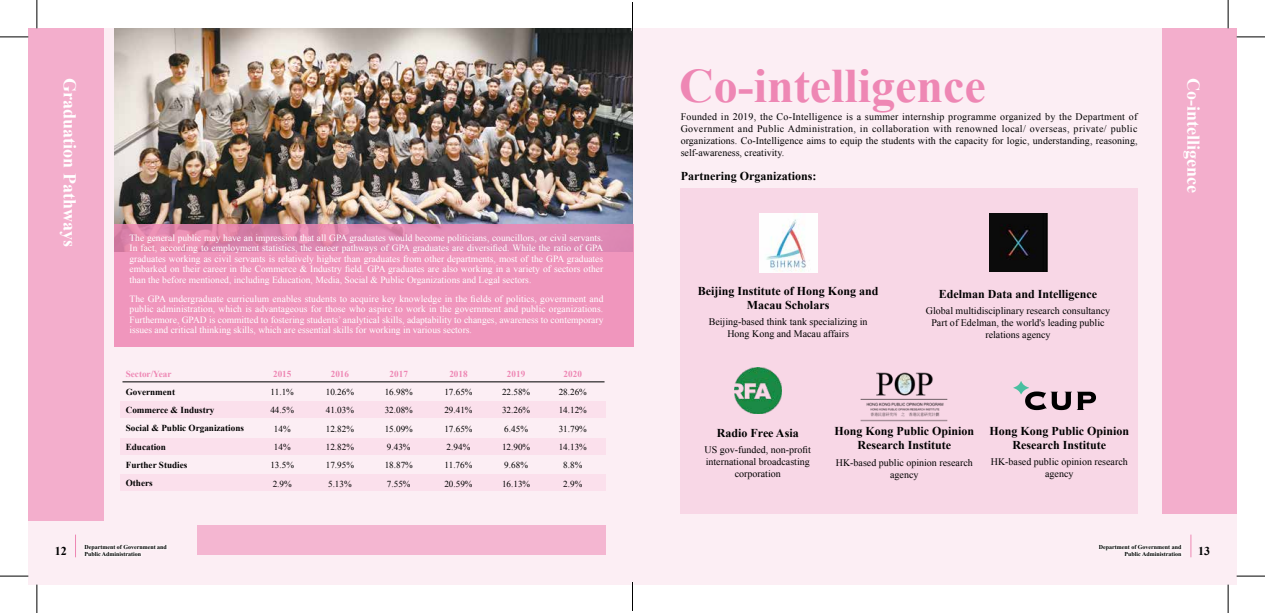
<style>
.page{position:relative;width:1265px;height:613px;background:#fff}
.page>*{position:absolute;margin:0;border:0;box-sizing:border-box;transform-origin:0 0}
.t1{font:700 48px "Times New Roman";color:#ee87b4}
.t2{font:700 18px "Times New Roman";color:#fff}
.t3{font:700 12px/14px "Times New Roman";color:#000;text-align:center}
.t4{font:10px/12px "Times New Roman";color:#000;text-align:center}
.t5{font:9.5px/10.5px "Times New Roman";color:#fff;text-align:justify}
.t6{font:9.1px/18.3px "Times New Roman";color:#000}
.t7{font:700 9.1px/18.3px "Times New Roman";color:#000}
.t8{font:700 9.1px "Times New Roman";color:#ee87b4}
.t9{font:700 6px/6.9px "Times New Roman";color:#000}
</style>
<div class="page">
<div style="left:28px;top:28px;width:1208px;height:556px;background:#fceef4"></div>
<img style="left:114px;top:28px;width:518px;height:196px">
<div style="left:197px;top:524px;width:408px;height:30px;background:#f4b6d1"></div>
<div style="left:1161px;top:28px;width:75px;height:485px;background:#f3aecc"></div>
<div style="left:680px;top:188px;width:457px;height:325px;background:#f8d7e6"></div>
<svg style="left:1013px;top:381px;width:82px;height:29px"></svg>
<img style="left:860px;top:372px;width:88px;height:50px">
<img style="left:735px;top:367px;width:46px;height:47px">
<img style="left:989px;top:214px;width:58px;height:58px">
<img style="left:759px;top:214px;width:58px;height:58px">
<svg style="left:75px;top:534px;width:1px;height:23px"></svg>
<svg style="left:1190px;top:534px;width:1px;height:23px"></svg>
<div style="left:83px;top:543px;width:85px;height:14px;background:#fcf5f8"></div>
<div style="left:1097px;top:543px;width:85px;height:14px;background:#fcf5f8"></div>
<svg style="left:114px;top:224px;width:519px;height:122px;background:#ec93ba"></svg>
<div style="left:28px;top:28px;width:76px;height:492px;background:#f3aecc"></div>
<div style="left:120px;top:474px;width:485px;height:17px;background:#fbe0ec"></div>
<div style="left:120px;top:437px;width:485px;height:17px;background:#fbe0ec"></div>
<div style="left:120px;top:401px;width:485px;height:16px;background:#fbe0ec"></div>
<hr style="left:122px;top:381px;width:482px;height:1px;background:#000">
<svg style="left:0;top:37px;width:28px;height:1px"></svg>
<svg style="left:1236px;top:37px;width:28px;height:1px"></svg>
<svg style="left:0;top:575px;width:28px;height:1px"></svg>
<svg style="left:1236px;top:575px;width:28px;height:1px"></svg>
<svg style="left:37px;top:0;width:1px;height:28px"></svg>
<svg style="left:37px;top:584px;width:1px;height:28px"></svg>
<svg style="left:1227px;top:0;width:1px;height:28px"></svg>
<svg style="left:1227px;top:584px;width:1px;height:28px"></svg>
<hr style="left:631px;top:10px;width:2px;height:21px;background:#fff">
<hr style="left:631px;top:581px;width:2px;height:22px;background:#fff">
<svg style="left:632px;top:3px;width:1px;height:28px"></svg>
<svg style="left:632px;top:581px;width:1px;height:29px"></svg>
<h2 class="t2" style="left:82px;top:78px;width:170px;rotate:90deg">Graduation Pathways</h2>
<p class="t5" style="left:129px;top:232px;width:475px">The general public may have an impression that all GPA graduates would become politicians, councillors, or civil servants.<br>In fact, according to employment statistics, the career pathways of GPA graduates are diversified. While the ratio of GPA graduates working as civil servants is relatively higher than graduates from other departments, most of the GPA graduates embarked on their career in the Commerce &amp; Industry field. GPA graduates are also working in a variety of sectors other than the before mentioned, including Education, Media, Social &amp; Public Organizations and Legal sectors.</p>
<p class="t5" style="left:129px;top:293px;width:475px">The GPA undergraduate curriculum enables students to acquire key knowledge in the fields of politics, government and public administration, which is advantageous for those who aspire to work in the government and public organizations.<br>Furthermore, GPAD is committed to fostering students’ analytical skills, adaptability to changes, awareness to contemporary issues and critical thinking skills, which are essential skills for working in various sectors.</p>
<p class="t8" style="left:563px;top:367px;width:20px">2020</p>
<p class="t6" style="left:558px;top:382px;width:30px;text-align:center">28.26%<br>14.12%<br>31.79%<br>14.13%<br>8.8%<br>2.9%</p>
<p class="t8" style="left:126px;top:367px;width:47px">Sector/Year</p>
<p class="t7" style="left:126px;top:382px;width:120px">Government<br>Commerce &amp; Industry<br>Social &amp; Public Organizations<br>Education<br>Further Studies<br>Others</p>
<p class="t8" style="left:273px;top:367px;width:20px">2015</p>
<p class="t6" style="left:270px;top:382px;width:25px;text-align:center">11.1%<br>44.5%<br>14%<br>14%<br>13.5%<br>2.9%</p>
<p class="t8" style="left:331px;top:367px;width:20px">2016</p>
<p class="t6" style="left:326px;top:382px;width:30px;text-align:justify">10.26% 41.03% 12.82% 12.82% 17.95% 5.13%</p>
<p class="t8" style="left:389px;top:367px;width:20px">2017</p>
<p class="t6" style="left:384px;top:382px;width:30px">16.98%<br>32.08%<br>15.09%<br>9.43%<br>18.87%<br>7.55%</p>
<p class="t8" style="left:449px;top:367px;width:20px">2018</p>
<p class="t6" style="left:444px;top:382px;width:30px">17.65%<br>29.41%<br>17.65%<br>2.94%<br>11.76%<br>20.59%</p>
<p class="t8" style="left:507px;top:367px;width:20px">2019</p>
<p class="t6" style="left:502px;top:382px;width:30px">22.58%<br>32.26%<br>6.45%<br>12.90%<br>9.68%<br>16.13%</p>
<h1 class="t1" style="left:679px;top:53px;width:308px">Co-intelligence</h1>
<p class="t4" style="left:680px;top:111px;width:458px;text-align:justify">Founded in 2019, the Co-Intelligence is a summer internship programme organized by the Department of Government and Public Administration, in collaboration with renowned local/ overseas, private/ public organizations. Co-Intelligence aims to equip the students with the capacity for logic, understanding, reasoning, self-awareness, creativity.</p>
<p class="t3" style="left:680px;top:169px;width:137px">Partnering Organizations:</p>
<p class="t3" style="left:697px;top:283px;width:182px">Beijing Institute of Hong Kong and<br>Macau Scholars</p>
<p class="t4" style="left:708px;top:315px;width:160px">Beijing-based think tank specializing in<br>Hong Kong and Macau affairs</p>
<p class="t3" style="left:938px;top:286px;width:160px">Edelman Data and Intelligence</p>
<p class="t4" style="left:925px;top:304px;width:186px">Global multidisciplinary research consultancy<br>Part of Edelman, the world's leading public relations agency</p>
<p class="t3" style="left:716px;top:425px;width:83px">Radio Free Asia</p>
<p class="t4" style="left:704px;top:443px;width:108px">US gov-funded, non-profit international broadcasting corporation</p>
<p class="t3" style="left:834px;top:424px;width:141px">Hong Kong Public Opinion<br>Research Institute</p>
<p class="t4" style="left:835px;top:456px;width:138px">HK-based public opinion research agency</p>
<p class="t3" style="left:989px;top:423px;width:141px">Hong Kong Public Opinion<br>Research Institute</p>
<p class="t4" style="left:990px;top:455px;width:138px">HK-based public opinion research agency</p>
<h2 class="t2" style="left:1205px;top:78px;width:116px;rotate:90deg">Co-intelligence</h2>
<p class="t9" style="left:84px;top:543px;width:84px">Department of Government and<br>Public Administration</p>
<p class="t9" style="left:1098px;top:543px;width:84px;text-align:right">Department of Government and<br>Public Administration</p>
<p class="t3" style="left:55px;top:543px;width:13px">12</p>
<p class="t3" style="left:1197px;top:543px;width:13px">13</p>
</div>
